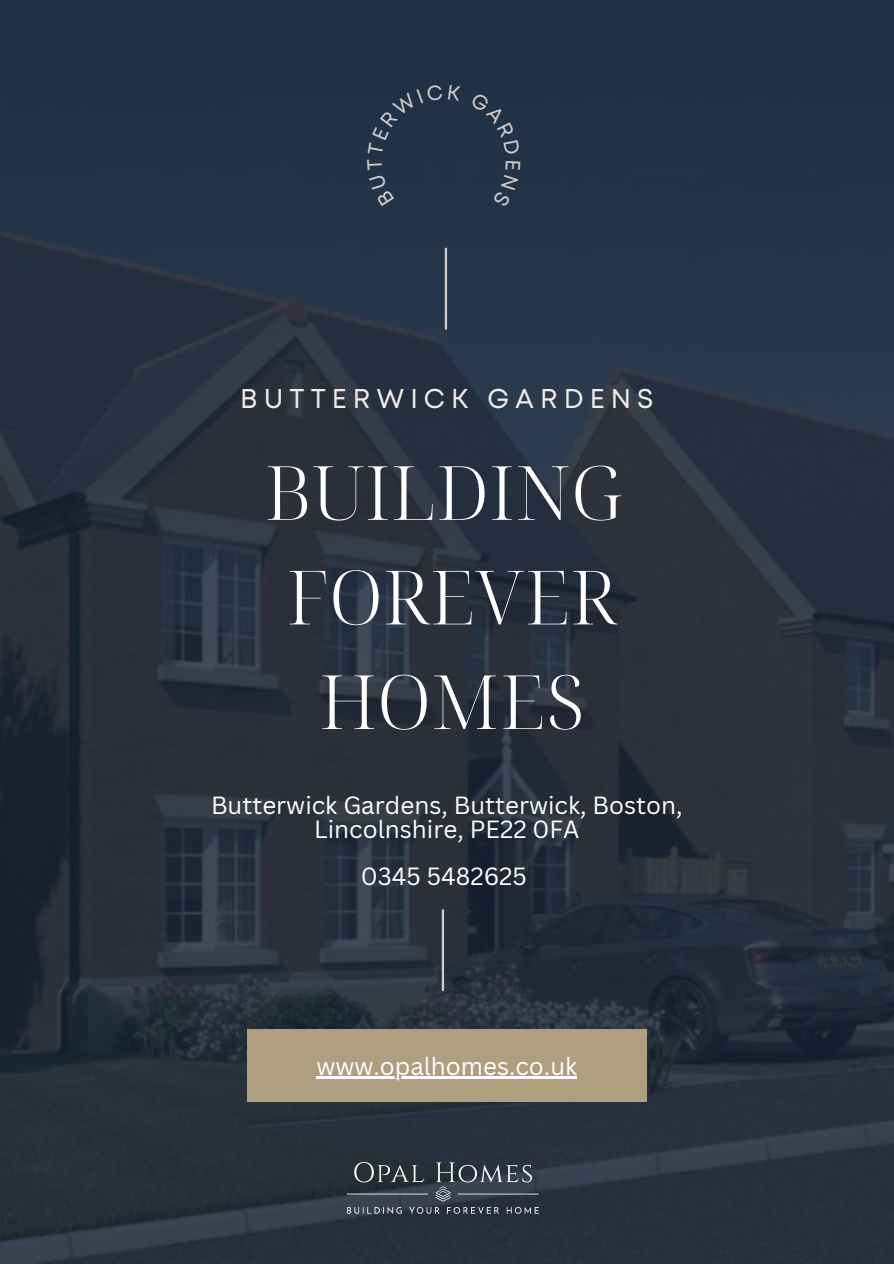
<style>
.page{position:relative;width:894px;height:1264px;background:#fff}
.page>*{position:absolute;margin:0;border:0;box-sizing:border-box;transform-origin:0 0}
.t1{font:300 74.85px/104.6px "Noto Serif Display";color:#fff;text-align:center}
.t2{font:27.15px "Mont";letter-spacing:.225em;color:#f2ece8}
.t3{font:24.15px/23.7px "Canva Sans";color:#fff;text-align:center}
</style>
<div class="page">
<img style="left:0;top:0;width:893px;height:1263px">
<hr style="left:444px;top:249px;width:3px;height:79px;background:#d2cdcc">
<hr style="left:441px;top:910px;width:3px;height:80px;background:#d2cdcc">
<div style="left:247px;top:1029px;width:399px;height:73px;background:#b09e80"></div>
<hr style="left:316px;top:1075px;width:261px;height:3px;background:#fff">
<img style="left:347px;top:1162px;width:191px;height:51px">
<div style="left:367px;top:84px;width:94px;height:122px;background:#223247"></div>
<div style="left:470px;top:92px;width:50px;height:63px;background:#213146"></div>
<svg style="left:493px;top:161px;width:27px;height:46px"></svg>
<p class="t2" style="left:240px;top:388px;width:414px">BUTTERWICK GARDENS</p>
<h1 class="t1" style="left:264px;top:438px;width:359px">BUILDING<br>FOREVER<br>HOMES</h1>
<p class="t3" style="left:211px;top:793px;width:473px">Butterwick Gardens, Butterwick, Boston,<br>Lincolnshire, PE22 0FA</p>
<p class="t3" style="left:361px;top:864px;width:167px">0345 5482625</p>
<p class="t3" style="left:316px;top:1053px;width:262px">www.opalhomes.co.uk</p>
</div>
